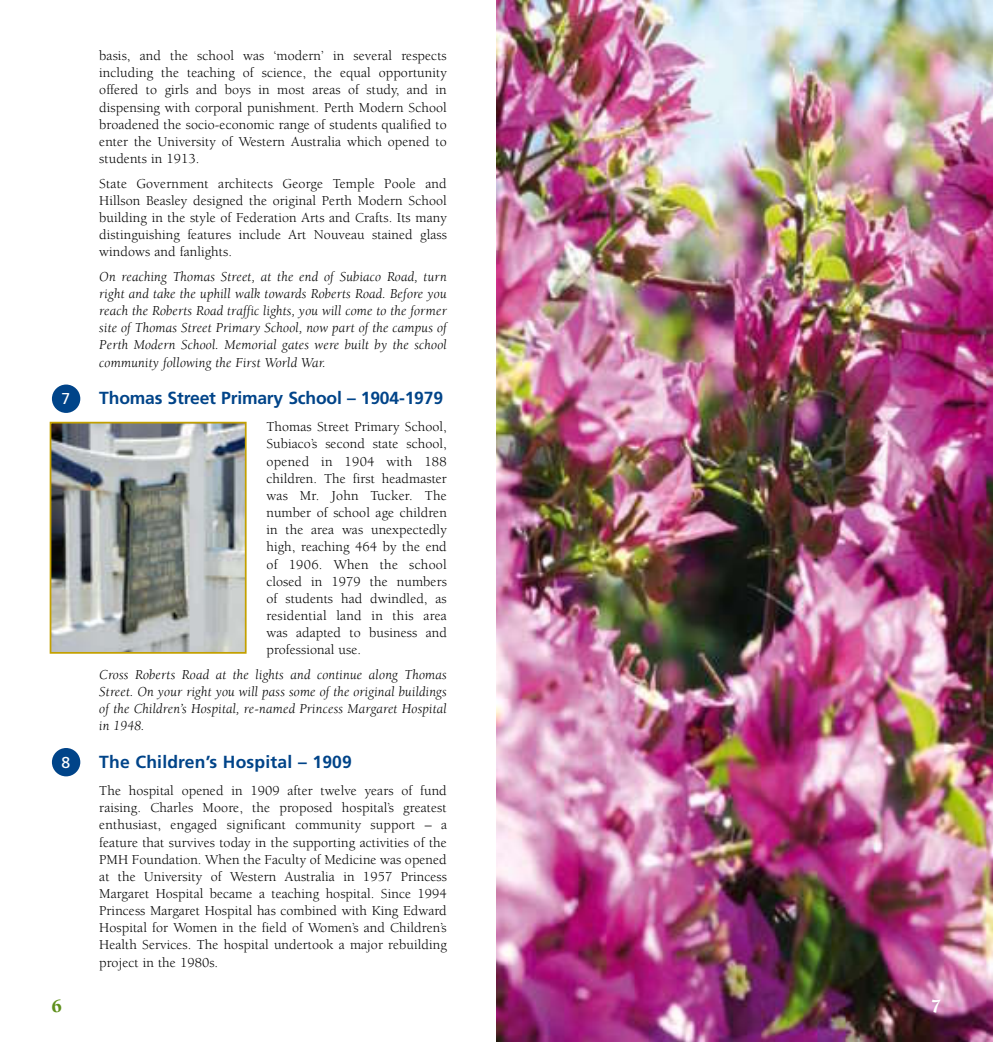
<style>
.page{position:relative;width:993px;height:1042px;background:#fff}
.page>*{position:absolute;margin:0;border:0;box-sizing:border-box;transform-origin:0 0}
.t1{font:700 17.5px "Frutiger";letter-spacing:-.01em;color:#004489}
.t2{font:700 17.5px "Frutiger";letter-spacing:.01em;color:#004489}
.t3{font:15.75px "Frutiger";color:#fff}
.t4{font:14px/17.2px "Berkeley";letter-spacing:.005em;color:#000;text-align:justify}
.t5{font:italic 14px/17.2px "Berkeley";letter-spacing:.01em;color:#000;text-align:justify}
</style>
<div class="page">
<img style="left:496px;top:0;width:496px;height:1042px">
<img style="left:53px;top:425px;width:190px;height:226px">
<div style="left:50px;top:422px;width:196px;height:232px;border:2px solid #c3a000"></div>
<div style="left:52px;top:384px;width:28px;height:29px;background:#004489;border-radius:50%"></div>
<div style="left:52px;top:748px;width:28px;height:28px;background:#004489;border-radius:50%"></div>
<svg style="left:931px;top:999px;width:9px;height:13px"></svg>
<p class="t3" style="left:62px;top:389px;width:10px">7</p>
<p class="t3" style="left:62px;top:753px;width:10px">8</p>
<p class="t4" style="left:99px;top:47px;width:349px">basis, and the school was ‘modern’ in several respects including the teaching of science, the equal opportunity offered to girls and boys in most areas of study, and in dispensing with corporal punishment. Perth Modern School broadened the socio-economic range of students qualified to enter the University of Western Australia which opened to students in 1913.</p>
<p class="t4" style="left:99px;top:175px;width:349px">State Government architects George Temple Poole and Hillson Beasley designed the original Perth Modern School building in the style of Federation Arts and Crafts. Its many distinguishing features include Art Nouveau stained glass windows and fanlights.</p>
<p class="t5" style="left:99px;top:268px;width:349px">On reaching Thomas Street, at the end of Subiaco Road, turn right and take the uphill walk towards Roberts Road. Before you reach the Roberts Road traffic lights, you will come to the former site of Thomas Street Primary School, now part of the campus of Perth Modern School. Memorial gates were built by the school community following the First World War.</p>
<p class="t1" style="left:99px;top:388px;width:345px">Thomas Street Primary School – 1904-1979</p>
<p class="t4" style="left:266px;top:418px;width:182px">Thomas Street Primary School, Subiaco’s second state school, opened in 1904 with 188 children. The first headmaster was Mr. John Tucker. The number of school age children in the area was unexpectedly high, reaching 464 by the end of 1906. When the school closed in 1979 the numbers of students had dwindled, as residential land in this area was adapted to business and professional use.</p>
<p class="t5" style="left:99px;top:666px;width:349px">Cross Roberts Road at the lights and continue along Thomas Street. On your right you will pass some of the original buildings of the Children’s Hospital, re-named Princess Margaret Hospital in 1948.</p>
<p class="t2" style="left:99px;top:751px;width:254px">The Children’s Hospital – 1909</p>
<p class="t4" style="left:99px;top:782px;width:349px">The hospital opened in 1909 after twelve years of fund raising. Charles Moore, the proposed hospital’s greatest enthusiast, engaged significant community support – a feature that survives today in the supporting activities of the PMH Foundation. When the Faculty of Medicine was opened at the University of Western Australia in 1957 Princess Margaret Hospital became a teaching hospital. Since 1994<br>Princess Margaret Hospital has combined with King Edward Hospital for Women in the field of Women’s and Children’s Health Services. The hospital undertook a major rebuilding project in the 1980s.</p>
</div>
